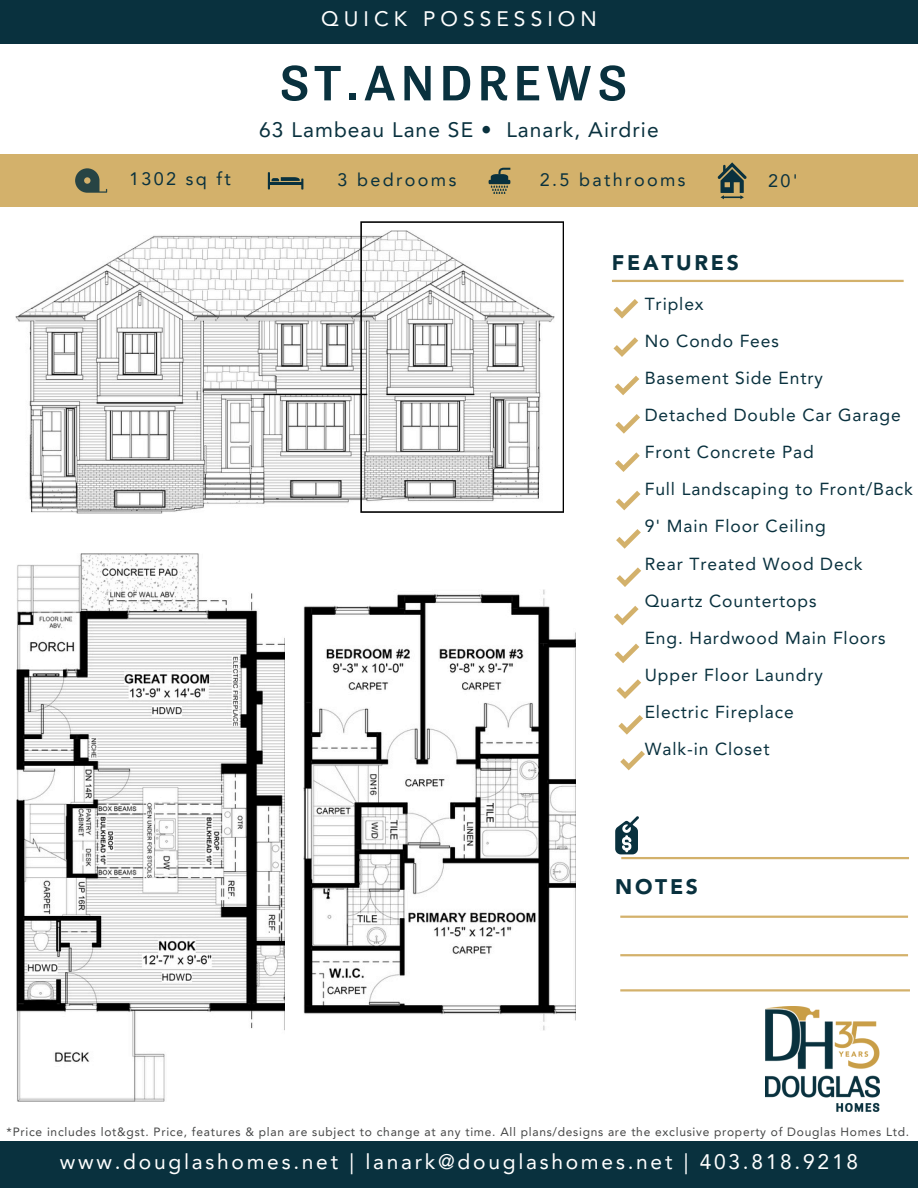
<style>
.page{position:relative;width:918px;height:1188px;background:#fff}
.page>*{position:absolute;margin:0;border:0;box-sizing:border-box;transform-origin:0 0}
.t1{font:51px "Tenso Regular 5";letter-spacing:.1em;color:#09313e}
.t2{font:21px "Avenir LT Pro";letter-spacing:.13em;color:#fff}
.t3{font:21px "Avenir LT Pro";letter-spacing:.05em;color:#09313e}
.t4{font:21px "Avenir LT Pro";letter-spacing:.24em;color:#fff}
.t5{font:900 21px "Avenir LT Std";letter-spacing:.13em;color:#09313e}
.t6{font:18px "Avenir LT Pro";letter-spacing:.13em;color:#09313e}
.t7{font:17.4px/37px "Avenir LT Pro";letter-spacing:.05em;color:#09313e}
.t8{font:12px "Avenir LT Pro";letter-spacing:.06em;color:#444545}
</style>
<div class="page">
<div style="left:0;top:154px;width:918px;height:53px;background:#d3b16b"></div>
<div style="left:0;top:1142px;width:918px;height:46px;background:#09313e"></div>
<div style="left:0;top:0;width:918px;height:44px;background:#09313e"></div>
<svg style="left:614px;top:337px;width:24px;height:20px"></svg>
<svg style="left:615px;top:376px;width:24px;height:19px"></svg>
<svg style="left:616px;top:414px;width:24px;height:20px"></svg>
<svg style="left:615px;top:452px;width:25px;height:20px"></svg>
<svg style="left:616px;top:491px;width:24px;height:19px"></svg>
<svg style="left:616px;top:529px;width:25px;height:20px"></svg>
<svg style="left:617px;top:567px;width:24px;height:20px"></svg>
<hr style="left:612px;top:280px;width:292px;height:2px;background:#c99e47">
<hr style="left:621px;top:857px;width:288px;height:2px;background:#c99e47">
<hr style="left:620px;top:916px;width:288px;height:2px;background:#c99e47">
<hr style="left:620px;top:954px;width:288px;height:2px;background:#c99e47">
<hr style="left:620px;top:989px;width:290px;height:3px;background:#c99e47">
<svg style="left:615px;top:816px;width:24px;height:38px"></svg>
<svg style="left:268px;top:172px;width:35px;height:18px"></svg>
<hr style="left:489px;top:180px;width:21px;height:4px;background:#09313e">
<svg style="left:491px;top:168px;width:19px;height:26px"></svg>
<svg style="left:75px;top:168px;width:32px;height:25px"></svg>
<svg style="left:718px;top:162px;width:29px;height:37px"></svg>
<svg style="left:614px;top:606px;width:25px;height:19px"></svg>
<img style="left:765px;top:1006px;width:115px;height:105px">
<svg style="left:615px;top:644px;width:24px;height:19px"></svg>
<svg style="left:614px;top:299px;width:24px;height:20px"></svg>
<svg style="left:617px;top:679px;width:24px;height:20px"></svg>
<svg style="left:619px;top:715px;width:24px;height:20px"></svg>
<svg style="left:620px;top:751px;width:25px;height:19px"></svg>
<img style="left:16px;top:235px;width:344px;height:278px">
<img style="left:17px;top:554px;width:268px;height:548px">
<img style="left:304px;top:590px;width:271px;height:441px">
<svg style="left:360px;top:221px;width:204px;height:292px"></svg>
<p class="t4" style="left:321px;top:11px;width:277px">QUICK POSSESSION</p>
<h5 class="t1" style="left:279px;top:61px;width:349px">ST.ANDREWS</h5>
<h2 class="t3" style="left:259px;top:122px;width:401px">63 Lambeau Lane SE • Lanark, Airdrie</h2>
<h3 class="t6" style="left:129px;top:171px;width:103px">1302 sq ft</h3>
<h1 class="t6" style="left:338px;top:173px;width:120px">3 bedrooms</h1>
<h4 class="t6" style="left:540px;top:173px;width:147px">2.5 bathrooms</h4>
<p class="t6" style="left:768px;top:173px;width:31px">20'</p>
<p class="t5" style="left:612px;top:254px;width:128px">FEATURES</p>
<h5 class="t7" style="left:645px;top:287px;width:270px">Triplex<br>No Condo Fees<br>Basement Side Entry<br>Detached Double Car Garage<br>Front Concrete Pad<br>Full Landscaping to Front/Back<br>9' Main Floor Ceiling<br>Rear Treated Wood Deck<br>Quartz Countertops<br>Eng. Hardwood Main Floors<br>Upper Floor Laundry<br>Electric Fireplace<br>Walk-in Closet</h5>
<p class="t5" style="left:615px;top:878px;width:84px">NOTES</p>
<p class="t8" style="left:7px;top:1127px;width:904px">*Price includes lot&amp;gst. Price, features &amp; plan are subject to change at any time. All plans/designs are the exclusive property of Douglas Homes Ltd.</p>
<p class="t2" style="left:60px;top:1154px;width:800px">www.douglashomes.net | lanark@douglashomes.net | 403.818.9218</p>
</div>
